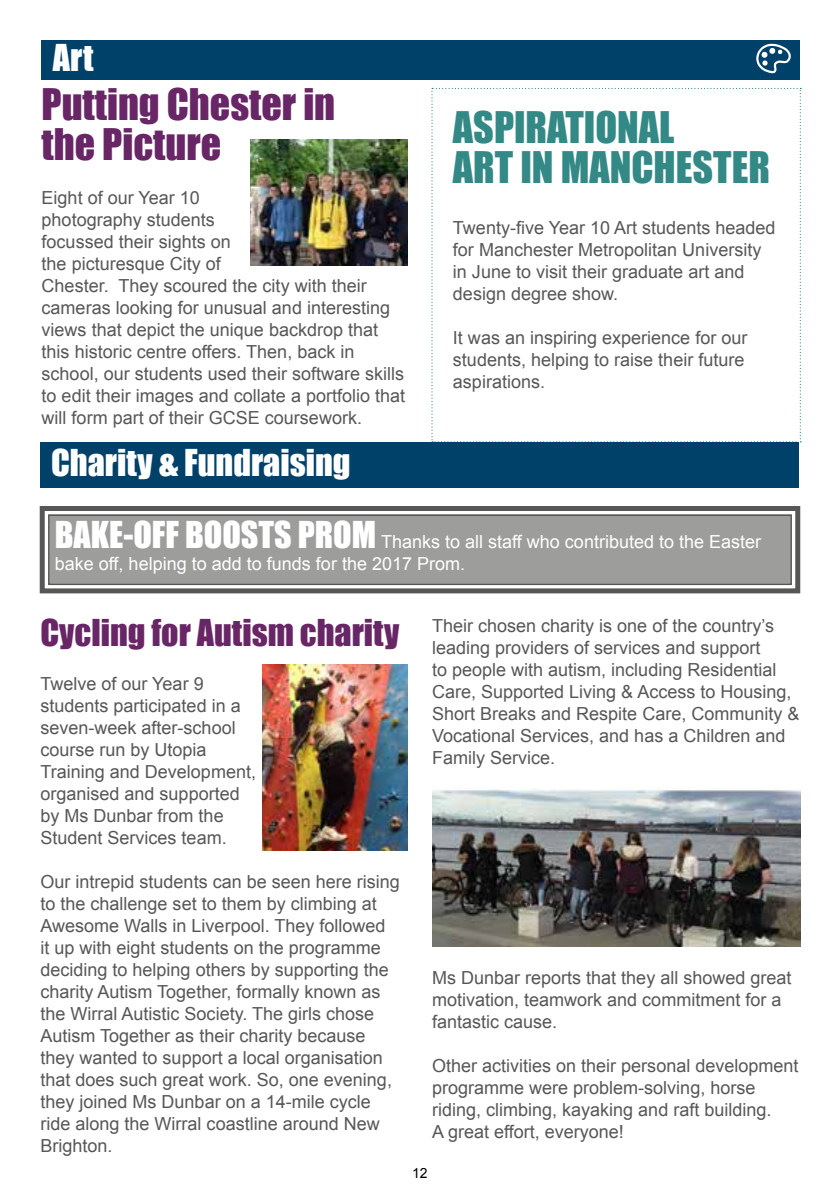
<style>
.page{position:relative;width:840px;height:1191px;background:#fff}
.page>*{position:absolute;margin:0;border:0;box-sizing:border-box;transform-origin:0 0}
.t1{font:40px/40px "Impact";color:#338986}
.t2{font:40px/40px "Impact";color:#682666}
.t3{font:34px "Impact";color:#682666}
.t4{font:34px "Impact";color:#fff}
.t5{font:18px/22px "Arial";color:#575756}
.t6{font:18px/22px "Arial";color:#fff}
.t7{font:14px "Arial";color:#000}
.s1{font-family:"Impact";font-size:34px}
</style>
<div class="page">
<svg style="left:431px;top:88px;width:369px;height:354px"></svg>
<div style="left:42px;top:40px;width:757px;height:40px;background:#00416a"></div>
<svg style="left:756px;top:43px;width:34px;height:30px"></svg>
<img style="left:251px;top:139px;width:156px;height:126px">
<div style="left:40px;top:442px;width:757px;height:46px;background:#00416a"></div>
<svg style="left:39px;top:506px;width:762px;height:88px;background:#9c9c9b"></svg>
<div style="left:48px;top:514px;width:743px;height:71px;border:2px solid #575756"></div>
<img style="left:263px;top:664px;width:144px;height:186px">
<img style="left:432px;top:788px;width:368px;height:158px">
<h2 class="t4" style="left:53px;top:31px;width:42px">Art</h2>
<h1 class="t2" style="left:42px;top:83px;width:295px">Putting Chester in the Picture</h1>
<p class="t5" style="left:42px;top:186px;width:365px">Eight of our Year 10<br>photography students<br>focussed their sights on<br>the picturesque City of<br>Chester. They scoured the city with their cameras looking for unusual and interesting views that depict the unique backdrop that this historic centre offers. Then, back in school, our students used their software skills to edit their images and collate a portfolio that will form part of their GCSE coursework.</p>
<h2 class="t4" style="left:51px;top:436px;width:301px">Charity &amp; Fundraising</h2>
<h1 class="t1" style="left:452px;top:106px;width:318px">ASPIRATIONAL<br>ART IN MANCHESTER</h1>
<p class="t5" style="left:452px;top:216px;width:324px">Twenty-five Year 10 Art students headed for Manchester Metropolitan University in June to visit their graduate art and design degree show.</p>
<p class="t5" style="left:452px;top:326px;width:296px">It was an inspiring experience for our students, helping to raise their future aspirations.</p>
<p class="t6" style="left:55px;top:531px;width:707px"><span class="s1">BAKE-OFF BOOSTS PROM</span> Thanks to all staff who contributed to the Easter bake off, helping to add to funds for the 2017 Prom.</p>
<h2 class="t3" style="left:40px;top:606px;width:360px">Cycling for Autism charity</h2>
<p class="t5" style="left:40px;top:672px;width:217px">Twelve of our Year 9 students participated in a seven-week after-school course run by Utopia<br>Training and Development, organised and supported by Ms Dunbar from the<br>Student Services team.</p>
<p class="t5" style="left:40px;top:870px;width:361px">Our intrepid students can be seen here rising to the challenge set to them by climbing at Awesome Walls in Liverpool. They followed<br>it up with eight students on the programme deciding to helping others by supporting the charity Autism Together, formally known as the Wirral Autistic Society. The girls chose Autism Together as their charity because they wanted to support a local organisation that does such great work. So, one evening, they joined Ms Dunbar on a 14-mile cycle ride along the Wirral coastline around New Brighton.</p>
<p class="t5" style="left:432px;top:614px;width:369px">Their chosen charity is one of the country’s leading providers of services and support<br>to people with autism, including Residential Care, Supported Living &amp; Access to Housing, Short Breaks and Respite Care, Community &amp; Vocational Services, and has a Children and Family Service.</p>
<p class="t5" style="left:432px;top:966px;width:361px">Ms Dunbar reports that they all showed great motivation, teamwork and commitment for a fantastic cause.</p>
<p class="t5" style="left:432px;top:1054px;width:368px">Other activities on their personal development programme were problem-solving, horse riding, climbing, kayaking and raft building.<br>A great effort, everyone!</p>
<p class="t7" style="left:412px;top:1164px;width:17px">12</p>
</div>
